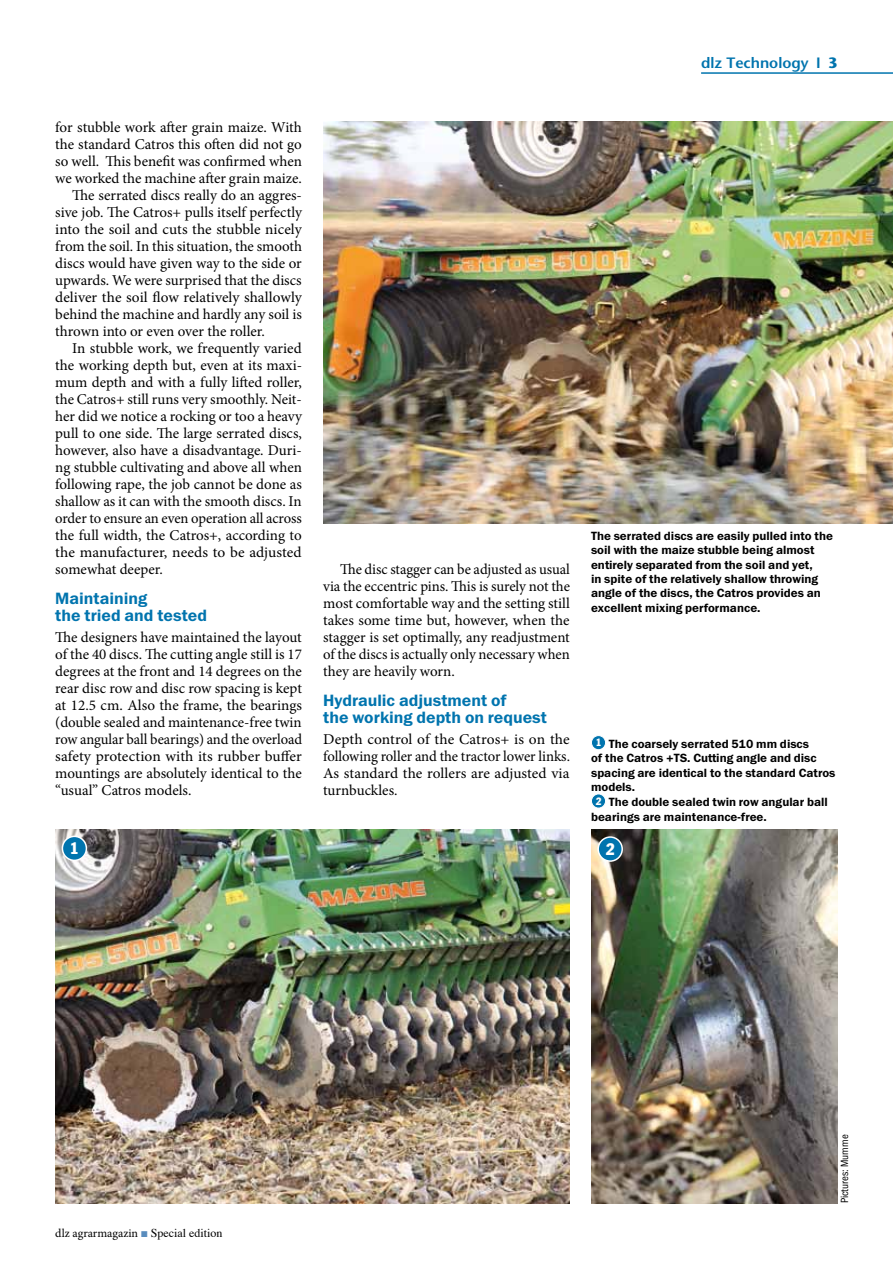
<style>
.page{position:relative;width:893px;height:1263px;background:#fff}
.page>*{position:absolute;margin:0;border:0;box-sizing:border-box;transform-origin:0 0}
.t1{font:16.5px/17px "Franklin Gothic Demi ITC";color:#0074ae}
.t2{font:condensed 16.5px "Franklin Gothic Std";color:#fff}
.t3{font:15px/17px "Minion Pro";color:#000;text-align:justify}
.t4{font:600 15px "Stone Sans Std";color:#0074ae}
.t5{font:12px/14.4px "Franklin Gothic Demi ITC";color:#000}
.t6{font:12px "Minion Pro";color:#000}
.t7{font:10.5px "Franklin Gothic Book Cond ITC";color:#000}
.s1{font-weight:700}
.s2{font-family:"Franklin Gothic Std";font-stretch:condensed;font-size:10.5px;color:#fff}
.s3{color:#598cbd}
.s4{font-family:"Times"}
</style>
<div class="page">
<img style="left:55px;top:829px;width:515px;height:374px">
<img style="left:591px;top:829px;width:247px;height:374px">
<div style="left:591px;top:735px;width:15px;height:15px;background:#0074ae;border-radius:50%"></div>
<div style="left:591px;top:735px;width:15px;height:15px;border:1px solid #fff;border-radius:50%"></div>
<div style="left:591px;top:794px;width:15px;height:14px;background:#0074ae;border-radius:50%"></div>
<div style="left:591px;top:793px;width:15px;height:15px;border:1px solid #fff;border-radius:50%"></div>
<div style="left:62px;top:836px;width:24px;height:24px;background:#0074ae;border-radius:50%"></div>
<div style="left:62px;top:836px;width:25px;height:25px;border:2px solid #fff;border-radius:50%"></div>
<div style="left:598px;top:837px;width:24px;height:24px;background:#0074ae;border-radius:50%"></div>
<div style="left:597px;top:836px;width:26px;height:26px;border:2px solid #fff;border-radius:50%"></div>
<img style="left:323px;top:121px;width:570px;height:402px">
<hr style="left:701px;top:72px;width:192px;height:2px;background:#0074ae">
<p class="t3" style="left:55px;top:119px;width:248px">for stubble work after grain maize. With</p>
<p class="t3" style="left:55px;top:136px;width:248px">the standard Catros this often did not go</p>
<p class="t3" style="left:55px;top:153px;width:248px">so well. This benefit was confirmed when</p>
<p class="t3" style="left:55px;top:170px;width:248px">we worked the machine after grain maize.</p>
<p class="t3" style="left:72px;top:187px;width:231px">The serrated discs really do an aggres-</p>
<p class="t3" style="left:55px;top:204px;width:248px">sive job. The Catros+ pulls itself perfectly</p>
<p class="t3" style="left:55px;top:221px;width:248px">into the soil and cuts the stubble nicely</p>
<p class="t3" style="left:55px;top:238px;width:248px">from the soil. In this situation, the smooth</p>
<p class="t3" style="left:55px;top:255px;width:248px">discs would have given way to the side or</p>
<p class="t3" style="left:55px;top:272px;width:248px">upwards. We were surprised that the discs</p>
<p class="t3" style="left:55px;top:289px;width:248px">deliver the soil flow relatively shallowly</p>
<p class="t3" style="left:55px;top:306px;width:248px">behind the machine and hardly any soil is</p>
<p class="t3" style="left:55px;top:323px;width:211px">thrown into or even over the roller.</p>
<p class="t3" style="left:72px;top:340px;width:231px">In stubble work, we frequently varied</p>
<p class="t3" style="left:55px;top:357px;width:248px">the working depth but, even at its maxi-</p>
<p class="t3" style="left:55px;top:374px;width:248px">mum depth and with a fully lifted roller,</p>
<p class="t3" style="left:55px;top:391px;width:248px">the Catros+ still runs very smoothly. Neit-</p>
<p class="t3" style="left:55px;top:408px;width:248px">her did we notice a rocking or too a heavy</p>
<p class="t3" style="left:55px;top:425px;width:248px">pull to one side. The large serrated discs,</p>
<p class="t3" style="left:55px;top:442px;width:248px">however, also have a disadvantage. Duri-</p>
<p class="t3" style="left:55px;top:459px;width:248px">ng stubble cultivating and above all when</p>
<p class="t3" style="left:55px;top:476px;width:248px">following rape, the job cannot be done as</p>
<p class="t3" style="left:55px;top:493px;width:248px">shallow as it can with the smooth discs. In</p>
<p class="t3" style="left:55px;top:510px;width:248px">order to ensure an even operation all across</p>
<p class="t3" style="left:55px;top:527px;width:248px">the full width, the Catros+, according to</p>
<p class="t3" style="left:55px;top:544px;width:248px">the manufacturer, needs to be adjusted</p>
<p class="t3" style="left:55px;top:561px;width:109px">somewhat deeper.</p>
<p class="t1" style="left:55px;top:590px;width:153px">Maintaining<br>the tried and tested</p>
<p class="t3" style="left:55px;top:629px;width:248px">The designers have maintained the layout of the 40 discs. The cutting angle still is 17 degrees at the front and 14 degrees on the rear disc row and disc row spacing is kept at 12.5 cm. Also the frame, the bearings (double sealed and maintenance-free twin row angular ball bearings) and the overload safety protection with its rubber buffer mountings are absolutely identical to the “usual” Catros models.</p>
<p class="t4" style="left:701px;top:54px;width:138px">dlz Technology I <span class="s1">3</span></p>
<p class="t5" style="left:591px;top:529px;width:243px">The serrated discs are easily pulled into the soil with the maize stubble being almost entirely separated from the soil and yet,<br>in spite of the relatively shallow throwing angle of the discs, the Catros provides an excellent mixing performance.</p>
<p class="t3" style="left:323px;top:561px;width:248px;text-indent:17px">The disc stagger can be adjusted as usual via the eccentric pins. This is surely not the most comfortable way and the setting still takes some time but, however, when the stagger is set optimally, any readjustment of the discs is actually only necessary when they are heavily worn.</p>
<p class="t1" style="left:323px;top:692px;width:225px">Hydraulic adjustment of<br>the working depth on request</p>
<p class="t3" style="left:323px;top:731px;width:248px">Depth control of the Catros+ is on the following roller and the tractor lower links.<br>As standard the rollers are adjusted via turnbuckles.</p>
<p class="t5" style="left:596px;top:737px;width:215px"><span class="s2">1</span> The coarsely serrated 510 mm discs</p>
<p class="t5" style="left:591px;top:751px;width:227px">of the Catros +TS. Cutting angle and disc</p>
<p class="t5" style="left:591px;top:766px;width:246px">spacing are identical to the standard Catros</p>
<p class="t5" style="left:591px;top:780px;width:46px">models.</p>
<p class="t5" style="left:596px;top:795px;width:234px"><span class="s2">2</span> The double sealed twin row angular ball</p>
<p class="t5" style="left:591px;top:810px;width:177px">bearings are maintenance-free.</p>
<p class="t2" style="left:70px;top:838px;width:10px">1</p>
<p class="t2" style="left:606px;top:839px;width:10px">2</p>
<p class="t6" style="left:55px;top:1225px;width:169px">dlz agrarmagazin <span class="s3">◾</span> <span class="s4">Special edition</span></p>
<p class="t7" style="left:838px;top:1203px;width:70px;rotate:-90deg">Pictures: Mumme</p>
</div>
